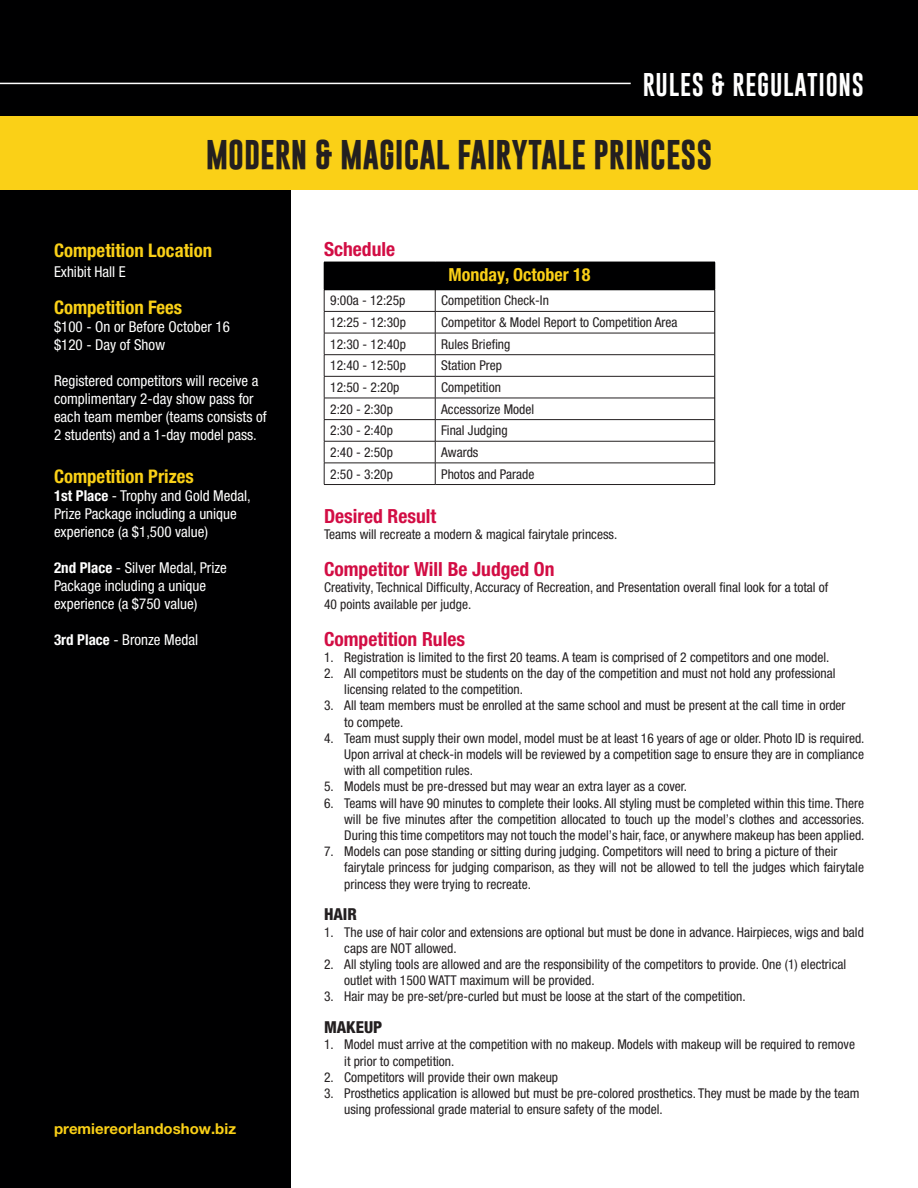
<style>
.page{position:relative;width:918px;height:1188px;background:#fff}
.page>*{position:absolute;margin:0;border:0;box-sizing:border-box;transform-origin:0 0}
.t1{font:700 30px "Gobold";color:#231f20}
.t2{font:24px "Gobold";letter-spacing:.03em;color:#fff}
.t3{font:700 condensed 19.5px "Helvetica Neue LT Pro";color:#d20d44}
.t4{font:700 condensed 18.75px "Helvetica Neue LT Pro";color:#fad017}
.t5{font:700 condensed 18px "Helvetica Neue LT Pro";color:#fad017}
.t6{font:800 condensed 16.5px "Helvetica Neue LT Pro";color:#231f20}
.t7{font:condensed 15px/18px "Helvetica Neue LT Pro";color:#fff}
.t8{font:700 15px "Helvetica Neue LT Pro";color:#fad017}
.t9{font:condensed 13.5px/16.2px "Helvetica Neue LT Pro";color:#231f20}
.s1{font-weight:700}
</style>
<div class="page">
<div style="left:0;top:0;width:291px;height:1188px;background:#000001"></div>
<div style="left:0;top:0;width:918px;height:190px;background:#fad017"></div>
<div style="left:0;top:0;width:918px;height:116px;background:#000001"></div>
<hr style="left:0;top:83px;width:631px;height:1px;background:#fff">
<div style="left:324px;top:262px;width:391px;height:28px;background:#000001"></div>
<hr style="left:324px;top:311px;width:111px;height:1px;background:#231f20">
<hr style="left:435px;top:311px;width:280px;height:1px;background:#231f20">
<hr style="left:324px;top:333px;width:111px;height:1px;background:#231f20">
<hr style="left:435px;top:333px;width:280px;height:1px;background:#231f20">
<hr style="left:324px;top:354px;width:111px;height:1px;background:#231f20">
<hr style="left:435px;top:354px;width:280px;height:1px;background:#231f20">
<hr style="left:324px;top:376px;width:111px;height:1px;background:#231f20">
<hr style="left:435px;top:376px;width:280px;height:1px;background:#231f20">
<hr style="left:324px;top:398px;width:111px;height:1px;background:#231f20">
<hr style="left:324px;top:419px;width:111px;height:1px;background:#231f20">
<hr style="left:324px;top:441px;width:111px;height:1px;background:#231f20">
<hr style="left:324px;top:463px;width:111px;height:1px;background:#231f20">
<hr style="left:324px;top:484px;width:111px;height:1px;background:#231f20">
<hr style="left:435px;top:398px;width:280px;height:1px;background:#231f20">
<hr style="left:435px;top:419px;width:280px;height:1px;background:#231f20">
<hr style="left:435px;top:441px;width:280px;height:1px;background:#231f20">
<hr style="left:435px;top:463px;width:280px;height:1px;background:#231f20">
<svg style="left:435px;top:291px;width:1px;height:193px"></svg>
<hr style="left:435px;top:484px;width:280px;height:1px;background:#231f20">
<svg style="left:715px;top:262px;width:1px;height:222px"></svg>
<svg style="left:324px;top:291px;width:1px;height:193px"></svg>
<hr style="left:324px;top:290px;width:111px;height:1px;background:#000001">
<hr style="left:435px;top:290px;width:280px;height:1px;background:#000001">
<p class="t2" style="left:643px;top:69px;width:223px">RULES &amp; REGULATIONS</p>
<p class="t1" style="left:206px;top:135px;width:508px">MODERN &amp; MAGICAL FAIRYTALE PRINCESS</p>
<p class="t4" style="left:54px;top:240px;width:160px">Competition Location</p>
<p class="t7" style="left:54px;top:262px;width:73px">Exhibit Hall E</p>
<p class="t4" style="left:54px;top:297px;width:130px">Competition Fees</p>
<p class="t7" style="left:54px;top:318px;width:177px">$100 - On or Before October 16</p>
<p class="t7" style="left:54px;top:336px;width:113px">$120 - Day of Show</p>
<p class="t7" style="left:54px;top:372px;width:214px">Registered competitors will receive a complimentary 2-day show pass for each team member (teams consists of 2 students) and a 1-day model pass.</p>
<p class="t4" style="left:54px;top:465px;width:141px">Competition Prizes</p>
<p class="t7" style="left:54px;top:486px;width:198px"><span class="s1">1st Place</span> - Trophy and Gold Medal,<br>Prize Package including a unique experience (a $1,500 value)</p>
<p class="t7" style="left:54px;top:558px;width:174px"><span class="s1">2nd Place</span> - Silver Medal, Prize<br>Package including a unique experience (a $750 value)</p>
<p class="t7" style="left:54px;top:630px;width:146px"><span class="s1">3rd Place</span> - Bronze Medal</p>
<p class="t8" style="left:54px;top:1119px;width:184px">premiereorlandoshow.biz</p>
<p class="t3" style="left:324px;top:237px;width:73px">Schedule</p>
<p class="t5" style="left:449px;top:264px;width:143px">Monday, October 18</p>
<p class="t9" style="left:330px;top:292px;width:77px">9:00a - 12:25p</p>
<p class="t9" style="left:441px;top:292px;width:109px">Competition Check-In</p>
<p class="t9" style="left:330px;top:314px;width:77px">12:25 - 12:30p</p>
<p class="t9" style="left:441px;top:314px;width:238px">Competitor &amp; Model Report to Competition Area</p>
<p class="t9" style="left:330px;top:336px;width:77px">12:30 - 12:40p</p>
<p class="t9" style="left:441px;top:336px;width:71px">Rules Briefing</p>
<p class="t9" style="left:330px;top:357px;width:77px">12:40 - 12:50p</p>
<p class="t9" style="left:441px;top:357px;width:62px">Station Prep</p>
<p class="t9" style="left:330px;top:379px;width:71px">12:50 - 2:20p</p>
<p class="t9" style="left:441px;top:379px;width:61px">Competition</p>
<p class="t9" style="left:330px;top:401px;width:64px">2:20 - 2:30p</p>
<p class="t9" style="left:441px;top:401px;width:94px">Accessorize Model</p>
<p class="t9" style="left:330px;top:422px;width:64px">2:30 - 2:40p</p>
<p class="t9" style="left:441px;top:422px;width:68px">Final Judging</p>
<p class="t9" style="left:330px;top:444px;width:64px">2:40 - 2:50p</p>
<p class="t9" style="left:441px;top:444px;width:39px">Awards</p>
<p class="t9" style="left:330px;top:466px;width:64px">2:50 - 3:20p</p>
<p class="t9" style="left:441px;top:466px;width:95px">Photos and Parade</p>
<p class="t3" style="left:324px;top:505px;width:114px">Desired Result</p>
<p class="t9" style="left:324px;top:526px;width:295px">Teams will recreate a modern &amp; magical fairytale princess.</p>
<p class="t3" style="left:324px;top:558px;width:232px">Competitor Will Be Judged On</p>
<p class="t9" style="left:324px;top:579px;width:506px">Creativity, Technical Difficulty, Accuracy of Recreation, and Presentation overall final look for a total of</p>
<p class="t9" style="left:324px;top:596px;width:149px">40 points available per judge.</p>
<p class="t3" style="left:324px;top:627px;width:143px">Competition Rules</p>
<p class="t9" style="left:324px;top:649px;width:507px">1. Registration is limited to the first 20 teams. A team is comprised of 2 competitors and one model.</p>
<p class="t9" style="left:324px;top:665px;width:513px">2. All competitors must be students on the day of the competition and must not hold any professional</p>
<p class="t9" style="left:344px;top:681px;width:180px">licensing related to the competition.</p>
<p class="t9" style="left:324px;top:697px;width:523px">3. All team members must be enrolled at the same school and must be present at the call time in order</p>
<p class="t9" style="left:344px;top:713px;width:61px">to compete.</p>
<p class="t9" style="left:324px;top:730px;width:542px">4. Team must supply their own model, model must be at least 16 years of age or older. Photo ID is required.</p>
<p class="t9" style="left:344px;top:746px;width:521px">Upon arrival at check-in models will be reviewed by a competition sage to ensure they are in compliance with all competition rules.</p>
<p class="t9" style="left:324px;top:778px;width:365px">5. Models must be pre-dressed but may wear an extra layer as a cover.</p>
<p class="t9" style="left:324px;top:794px;width:542px">6. Teams will have 90 minutes to complete their looks. All styling must be completed within this time. There</p>
<p class="t9" style="left:344px;top:811px;width:522px">will be five minutes after the competition allocated to touch up the model’s clothes and accessories.<br>During this time competitors may not touch the model’s hair, face, or anywhere makeup has been applied.</p>
<p class="t9" style="left:324px;top:843px;width:515px">7. Models can pose standing or sitting during judging. Competitors will need to bring a picture of their</p>
<p class="t9" style="left:344px;top:859px;width:521px">fairytale princess for judging comparison, as they will not be allowed to tell the judges which fairytale princess they were trying to recreate.</p>
<p class="t6" style="left:324px;top:904px;width:34px">HAIR</p>
<p class="t9" style="left:324px;top:923px;width:541px">1. The use of hair color and extensions are optional but must be done in advance. Hairpieces, wigs and bald</p>
<p class="t9" style="left:344px;top:940px;width:114px">caps are NOT allowed.</p>
<p class="t9" style="left:324px;top:956px;width:524px">2. All styling tools are allowed and are the responsibility of the competitors to provide. One (1) electrical</p>
<p class="t9" style="left:344px;top:972px;width:252px">outlet with 1500 WATT maximum will be provided.</p>
<p class="t9" style="left:324px;top:988px;width:423px">3. Hair may be pre-set/pre-curled but must be loose at the start of the competition.</p>
<p class="t6" style="left:324px;top:1017px;width:60px">MAKEUP</p>
<p class="t9" style="left:324px;top:1036px;width:533px">1. Model must arrive at the competition with no makeup. Models with makeup will be required to remove</p>
<p class="t9" style="left:344px;top:1052px;width:112px">it prior to competition.</p>
<p class="t9" style="left:324px;top:1069px;width:236px">2. Competitors will provide their own makeup</p>
<p class="t9" style="left:324px;top:1085px;width:537px">3. Prosthetics application is allowed but must be pre-colored prosthetics. They must be made by the team</p>
<p class="t9" style="left:344px;top:1101px;width:320px">using professional grade material to ensure safety of the model.</p>
</div>
